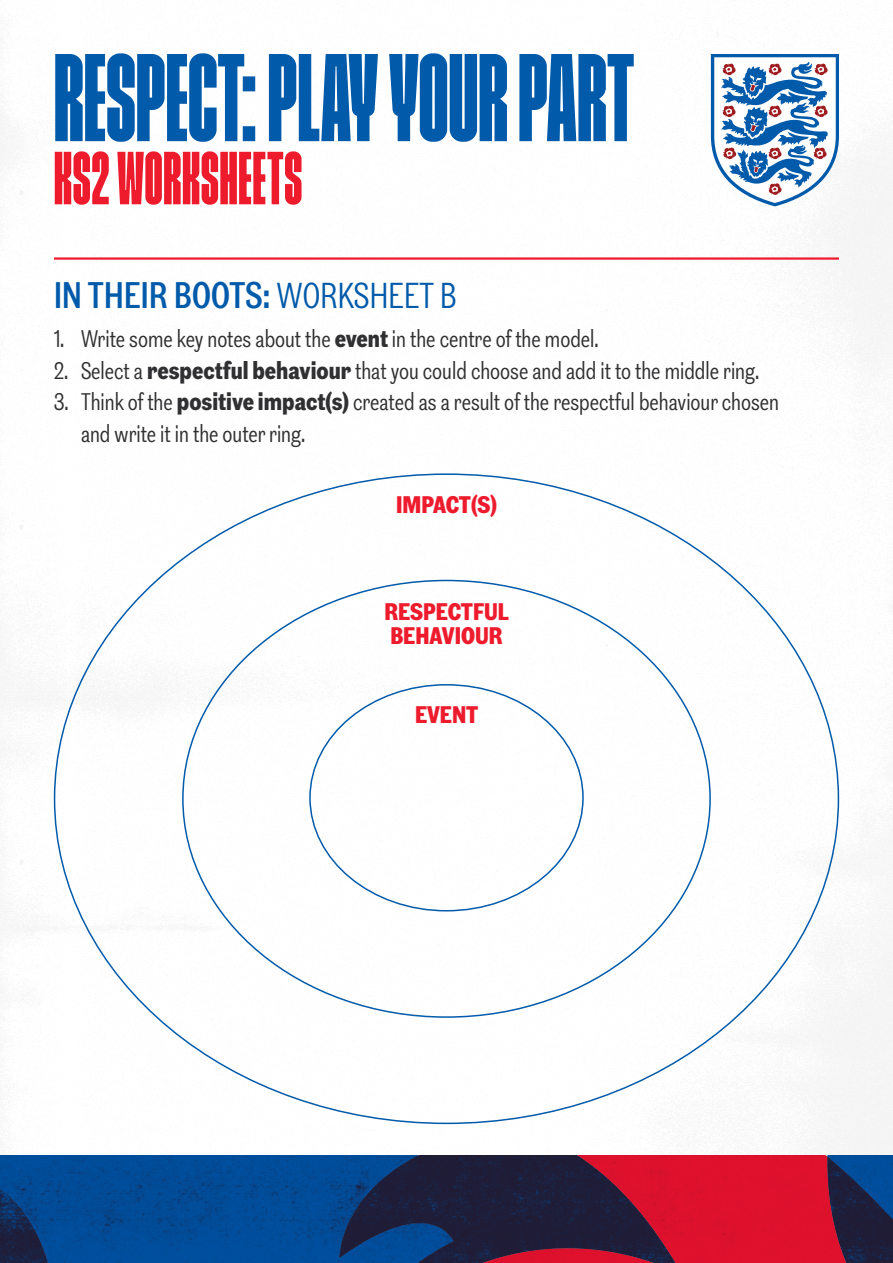
<style>
.page{position:relative;width:893px;height:1263px;background:#fff}
.page>*{position:absolute;margin:0;border:0;box-sizing:border-box;transform-origin:0 0}
.t1{font:124.5px "ENGLANDFC2022";color:#015aaa}
.t2{font:75px "ENGLANDFC2022";letter-spacing:.01em;color:#ee1b2d}
.t3{font:500 36px "Grot 12 Condensed WEB";letter-spacing:.01em;color:#015aaa}
.t4{font:24px/31.5px "Grot 12 Condensed";color:#302f31}
.t5{font:700 24px "Grot 12 Condensed";color:#ee1b2d}
.s1{font-family:"Grot 12 Condensed";font-weight:400}
.s2{font-weight:700}
</style>
<div class="page">
<div style="left:683px;top:1156px;width:144px;height:107px;background:#de112d"></div>
<img style="left:62px;top:1156px;width:277px;height:107px">
<img style="left:827px;top:1157px;width:66px;height:106px">
<svg style="left:0;top:1156px;width:62px;height:107px;background:#014b97"></svg>
<img style="left:0;top:1189px;width:48px;height:74px">
<svg style="left:675px;top:1156px;width:8px;height:107px"></svg>
<img style="left:339px;top:1156px;width:336px;height:107px">
<img style="left:0;top:33px;width:893px;height:1123px">
<svg style="left:711px;top:54px;width:128px;height:152px"></svg>
<hr style="left:54px;top:257px;width:785px;height:3px;background:#ee1b2d">
<p class="t1" style="left:54px;top:37px;width:582px">RESPECT: PLAY YOUR PART</p>
<p class="t2" style="left:54px;top:141px;width:248px">KS2 WORKSHEETS</p>
<p class="t3" style="left:54px;top:273px;width:404px">IN THEIR BOOTS: <span class="s1">WORKSHEET B</span></p>
<p class="t4" style="left:54px;top:323px;width:546px">1. Write some key notes about the <span class="s2">event</span> in the centre of the model.</p>
<p class="t4" style="left:54px;top:354px;width:707px">2. Select a <span class="s2">respectful behaviour</span> that you could choose and add it to the middle ring.</p>
<p class="t4" style="left:81px;top:386px;width:700px;text-indent:-27px">3. Think of the <span class="s2">positive impact(s)</span> created as a result of the respectful behaviour chosen and write it in the outer ring.</p>
<p class="t5" style="left:396px;top:489px;width:102px">IMPACT(S)</p>
<p class="t5" style="left:384px;top:597px;width:126px">RESPECTFUL</p>
<p class="t5" style="left:390px;top:621px;width:114px">BEHAVIOUR</p>
<p class="t5" style="left:415px;top:700px;width:65px">EVENT</p>
</div>
